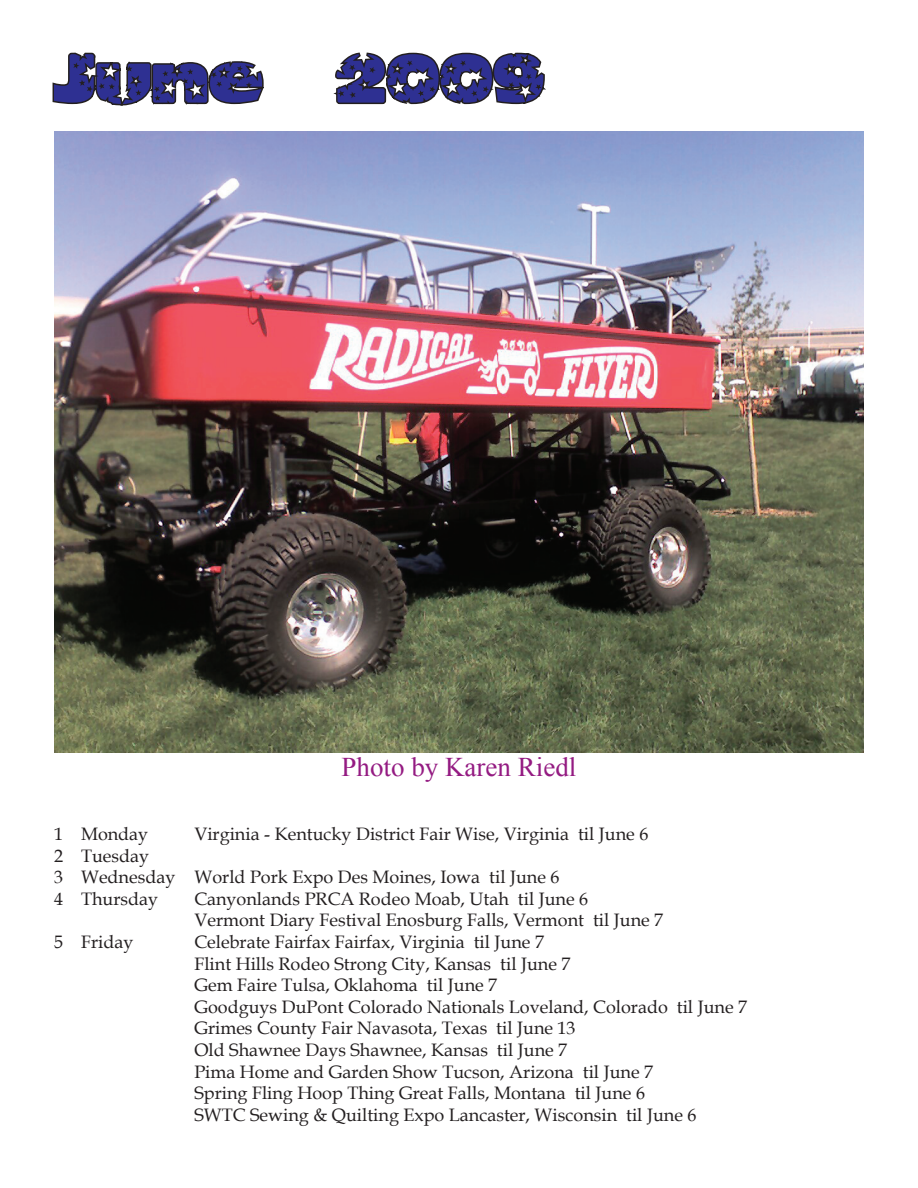
<style>
.page{position:relative;width:918px;height:1188px;background:#fff}
.page>*{position:absolute;margin:0;border:0;box-sizing:border-box;transform-origin:0 0}
.t1{font:72px "JI Amidin";color:#2e3092}
.t2{font:27px "Times New Roman";color:#941b82}
.t3{font:18px/21.6px "Book Antiqua";color:#231f20}
</style>
<div class="page">
<svg style="left:52px;top:52px;width:212px;height:54px"></svg>
<svg style="left:333px;top:52px;width:213px;height:53px"></svg>
<img style="left:54px;top:131px;width:810px;height:621px">
<h1 class="t1" style="left:54px;top:45px;width:493px">June 2009</h1>
<h2 class="t2" style="left:342px;top:749px;width:236px">Photo by Karen Riedl</h2>
<p class="t3" style="left:54px;top:823px;width:96px">1 Monday</p>
<p class="t3" style="left:194px;top:823px;width:456px">Virginia - Kentucky District Fair Wise, Virginia til June 6</p>
<p class="t3" style="left:54px;top:844px;width:507px">2 Tuesday<br>3 Wednesday World Pork Expo Des Moines, Iowa til June 6<br>4 Thursday</p>
<p class="t3" style="left:194px;top:888px;width:470px">Canyonlands PRCA Rodeo Moab, Utah til June 6<br>Vermont Diary Festival Enosburg Falls, Vermont til June 7</p>
<p class="t3" style="left:54px;top:931px;width:81px">5 Friday</p>
<p class="t3" style="left:194px;top:931px;width:554px">Celebrate Fairfax Fairfax, Virginia til June 7<br>Flint Hills Rodeo Strong City, Kansas til June 7<br>Gem Faire Tulsa, Oklahoma til June 7<br>Goodguys DuPont Colorado Nationals Loveland, Colorado til June 7<br>Grimes County Fair Navasota, Texas til June 13<br>Old Shawnee Days Shawnee, Kansas til June 7<br>Pima Home and Garden Show Tucson, Arizona til June 7<br>Spring Fling Hoop Thing Great Falls, Montana til June 6<br>SWTC Sewing &amp; Quilting Expo Lancaster, Wisconsin til June 6</p>
</div>
